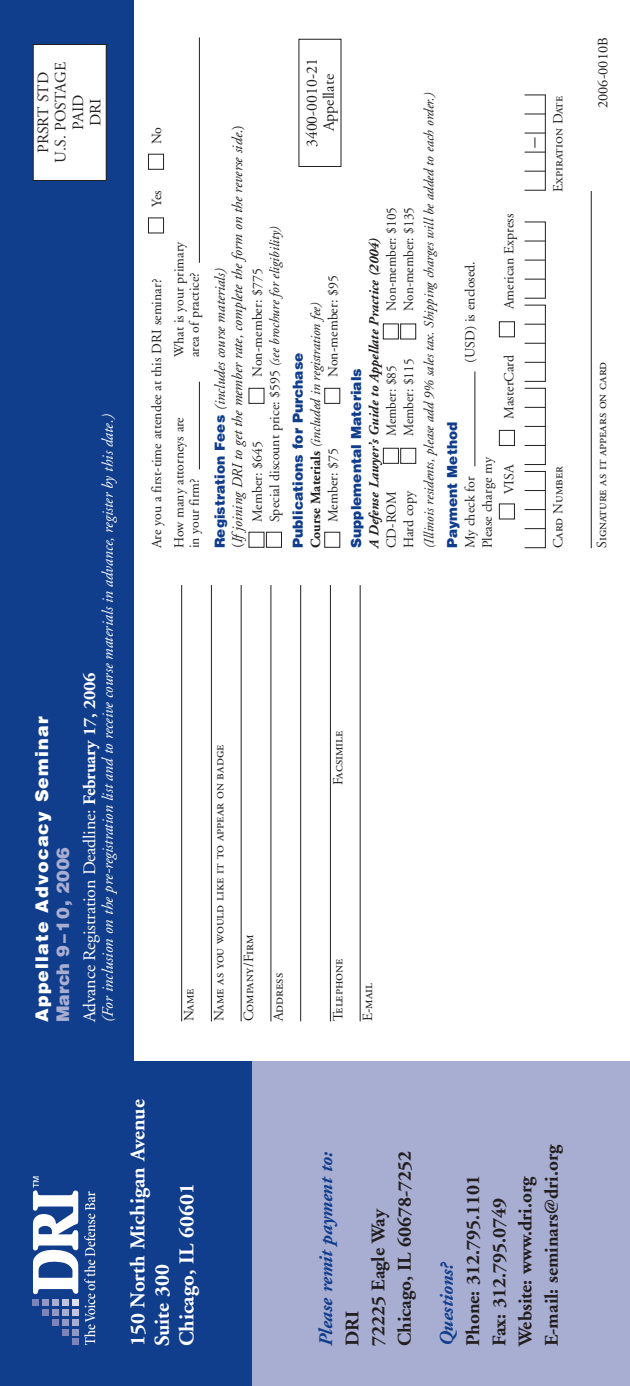
<style>
.page{position:relative;width:630px;height:1386px;background:#fff}
.page>*{position:absolute;margin:0;border:0;box-sizing:border-box;transform-origin:0 0}
.t1{font:700 21px/24.5px "Adobe Garamond";color:#fff}
.t2{font:700 19.25px/26.2px "Adobe Garamond";color:#231f20}
.t3{font:italic 700 19.25px "Adobe Garamond";color:#103d8c}
.t4{font:17.5px "Adobe Garamond";letter-spacing:-.015em;color:#fff}
.t5{font:900 17.5px "Helvetica";letter-spacing:.065em;color:#fff}
.t6{font:900 17.5px "Helvetica";color:#a8add2}
.t7{font:italic 15.75px "Adobe Garamond";color:#fff}
.t8{font:15.75px/17.5px "Adobe Garamond";color:#231f20;text-align:center}
.t9{font:italic 14.7px/17.3px "Adobe Garamond";color:#231f20}
.t10{font:14.35px "Adobe Garamond";color:#231f20}
.t11{font:14px/29.8px "Adobe Garamond Regular SC";color:#231f20}
.t12{font:13.83px/15.4px "Adobe Garamond";color:#231f20}
.t13{font:italic 13.83px/17.3px "Adobe Garamond";color:#231f20}
.t14{font:900 13.83px "Helvetica";color:#103d8c}
.t15{font:13.83px "Adobe Garamond";color:#231f20;scale:.96 1}
.t16{font:13.83px "Adobe Garamond Regular SC";color:#231f20}
.t17{font:italic 700 13.83px "Adobe Garamond";color:#231f20}
.s1{font-weight:700}
.s2{font-family:"Helvetica";font-weight:900;font-style:normal;font-size:13.83px;color:#103d8c}
.s3{font-style:normal}
.s4{font-style:italic}
.s5{font-weight:700;font-style:normal}
</style>
<div class="page">
<div style="left:0;top:0;width:134px;height:1386px;background:#103d8c"></div>
<div style="left:251px;top:1061px;width:379px;height:325px;background:#a8add2"></div>
<div style="left:0;top:1061px;width:251px;height:325px;background:#103d8c"></div>
<div style="left:33px;top:45px;width:73px;height:135px;background:#fff"></div>
<div style="left:33px;top:44px;width:74px;height:137px;border:1px solid #231f20"></div>
<svg style="left:84px;top:1191px;width:11px;height:154px"></svg>
<svg style="left:33px;top:1176px;width:45px;height:169px"></svg>
<hr style="left:181px;top:585px;width:1px;height:436px;background:#231f20">
<hr style="left:211px;top:585px;width:1px;height:436px;background:#231f20">
<hr style="left:241px;top:585px;width:1px;height:436px;background:#231f20">
<hr style="left:271px;top:585px;width:1px;height:436px;background:#231f20">
<hr style="left:300px;top:585px;width:1px;height:436px;background:#231f20">
<hr style="left:330px;top:585px;width:1px;height:436px;background:#231f20">
<hr style="left:360px;top:585px;width:1px;height:436px;background:#231f20">
<div style="left:148px;top:218px;width:16px;height:15px;border:1px solid #231f20"></div>
<div style="left:148px;top:154px;width:16px;height:16px;border:1px solid #231f20"></div>
<hr style="left:475px;top:372px;width:1px;height:94px;background:#231f20">
<hr style="left:591px;top:39px;width:1px;height:509px;background:#231f20">
<div style="left:324px;top:388px;width:16px;height:16px;border:1px solid #231f20"></div>
<div style="left:249px;top:388px;width:15px;height:16px;border:1px solid #231f20"></div>
<div style="left:324px;top:532px;width:16px;height:16px;border:1px solid #231f20"></div>
<div style="left:249px;top:532px;width:15px;height:16px;border:1px solid #231f20"></div>
<div style="left:266px;top:532px;width:16px;height:16px;border:1px solid #231f20"></div>
<div style="left:383px;top:448px;width:16px;height:16px;border:1px solid #231f20"></div>
<div style="left:383px;top:324px;width:16px;height:15px;border:1px solid #231f20"></div>
<div style="left:400px;top:448px;width:16px;height:16px;border:1px solid #231f20"></div>
<div style="left:400px;top:324px;width:16px;height:15px;border:1px solid #231f20"></div>
<div style="left:499px;top:504px;width:16px;height:15px;border:1px solid #231f20"></div>
<div style="left:499px;top:430px;width:16px;height:16px;border:1px solid #231f20"></div>
<div style="left:499px;top:321px;width:16px;height:16px;border:1px solid #231f20"></div>
<svg style="left:526px;top:528px;width:18px;height:1px"></svg>
<div style="left:524px;top:471px;width:22px;height:77px;border:1px solid #231f20"></div>
<svg style="left:525px;top:509px;width:20px;height:1px"></svg>
<svg style="left:525px;top:490px;width:20px;height:1px"></svg>
<svg style="left:526px;top:445px;width:18px;height:1px"></svg>
<div style="left:524px;top:388px;width:22px;height:77px;border:1px solid #231f20"></div>
<svg style="left:525px;top:426px;width:20px;height:1px"></svg>
<svg style="left:525px;top:407px;width:20px;height:1px"></svg>
<svg style="left:526px;top:362px;width:18px;height:1px"></svg>
<div style="left:524px;top:305px;width:22px;height:77px;border:1px solid #231f20"></div>
<svg style="left:525px;top:343px;width:20px;height:1px"></svg>
<svg style="left:525px;top:324px;width:20px;height:1px"></svg>
<svg style="left:526px;top:279px;width:18px;height:1px"></svg>
<div style="left:524px;top:222px;width:22px;height:76px;border:1px solid #231f20"></div>
<svg style="left:525px;top:260px;width:20px;height:1px"></svg>
<svg style="left:525px;top:241px;width:20px;height:1px"></svg>
<svg style="left:527px;top:171px;width:17px;height:1px"></svg>
<svg style="left:527px;top:114px;width:17px;height:1px"></svg>
<div style="left:525px;top:95px;width:21px;height:95px;border:1px solid #231f20"></div>
<svg style="left:525px;top:133px;width:20px;height:20px"></svg>
<hr style="left:199px;top:382px;width:1px;height:87px;background:#231f20">
<hr style="left:199px;top:37px;width:1px;height:226px;background:#231f20">
<div style="left:587px;top:31px;width:11px;height:160px;background:#fff"></div>
<p class="t8" style="left:36px;top:163px;width:102px;rotate:-90deg">PRSRT STD<br>U.S. POSTAGE<br>PAID<br>DRI</p>
<p class="t5" style="left:36px;top:1022px;width:307px;rotate:-90deg">Appellate Advocacy Seminar</p>
<p class="t6" style="left:57px;top:1022px;width:177px;rotate:-90deg">March 9–10, 2006</p>
<p class="t7" style="left:101px;top:1022px;width:610px;rotate:-90deg">(For inclusion on the pre-registration list and to receive course materials in advance, register by this date.)</p>
<p class="t4" style="left:83px;top:1022px;width:351px;rotate:-90deg">Advance Registration Deadline: <span class="s1">February 17, 2006</span></p>
<p class="t12" style="left:150px;top:144px;width:19px;rotate:-90deg">No</p>
<p class="t9" style="left:213px;top:548px;width:425px;rotate:-90deg"><span class="s2">Registration Fees</span> (includes course materials)<br><span class="s3">(</span>If joining DRI to get the member rate, complete the form on the reverse side.<span class="s3">)</span></p>
<p class="t12" style="left:150px;top:207px;width:18px;rotate:-90deg">Yes</p>
<p class="t12" style="left:250px;top:522px;width:298px;line-height:17.3px;text-indent:145px;rotate:-90deg">Non-member: $775<br>Special discount price: $595 <span class="s4">(see brochure for eligibility)</span></p>
<p class="t12" style="left:173px;top:357px;width:117px;rotate:-90deg">What is your primary area of practice?</p>
<p class="t12" style="left:150px;top:548px;width:271px;rotate:-90deg">Are you a first-time attendee at this DRI seminar?</p>
<p class="t12" style="left:173px;top:548px;width:133px;rotate:-90deg">How many attorneys are in your firm?</p>
<p class="t12" style="left:251px;top:522px;width:82px;rotate:-90deg">Member: $645</p>
<p class="t8" style="left:305px;top:147px;width:90px;line-height:17px;rotate:-90deg">3400-0010-21<br>Appellate</p>
<p class="t12" style="left:327px;top:377px;width:103px;rotate:-90deg">Non-member: $95</p>
<p class="t13" style="left:308px;top:522px;width:222px;text-indent:-26px;rotate:-90deg"><span class="s5">Course Materials</span> (included in registration fee)<br><span class="s3">Member: $75</span></p>
<p class="t14" style="left:293px;top:548px;width:197px;rotate:-90deg">Publications for Purchase</p>
<p class="t13" style="left:422px;top:548px;width:458px;rotate:-90deg">(Illinois residents, please add 9% sales tax. Shipping charges will be added to each order.)</p>
<p class="t15" style="left:386px;top:311px;width:110px;rotate:-90deg">Non-member: $105</p>
<p class="t15" style="left:403px;top:311px;width:110px;rotate:-90deg">Non-member: $135</p>
<p class="t17" style="left:369px;top:548px;width:313px;rotate:-90deg">A Defense Lawyer’s Guide to Appellate Practice (2004)</p>
<p class="t15" style="left:403px;top:436px;width:82px;rotate:-90deg">Member: $115</p>
<p class="t15" style="left:386px;top:436px;width:75px;rotate:-90deg">Member: $85</p>
<p class="t14" style="left:351px;top:548px;width:181px;rotate:-90deg">Supplemental Materials</p>
<p class="t12" style="left:402px;top:548px;width:59px;rotate:-90deg">Hard copy</p>
<p class="t12" style="left:385px;top:548px;width:59px;rotate:-90deg">CD-ROM</p>
<p class="t12" style="left:464px;top:363px;width:103px;rotate:-90deg">(USD) is enclosed.</p>
<p class="t12" style="left:502px;top:309px;width:97px;rotate:-90deg">American Express</p>
<p class="t12" style="left:502px;top:419px;width:65px;rotate:-90deg">MasterCard</p>
<p class="t14" style="left:447px;top:548px;width:128px;rotate:-90deg">Payment Method</p>
<p class="t12" style="left:478px;top:494px;width:38px;line-height:21.3px;text-indent:-54px;rotate:-90deg">Please charge my<br>VISA</p>
<p class="t12" style="left:464px;top:548px;width:73px;rotate:-90deg">My check for</p>
<p class="t11" style="left:176px;top:1021px;width:278px;rotate:-90deg">Name<br>Name as you would like it to appear on badge<br>Company/Firm<br>Address</p>
<p class="t11" style="left:324px;top:785px;width:56px;rotate:-90deg">Facsimile</p>
<p class="t11" style="left:324px;top:1021px;width:65px;rotate:-90deg">Telephone</p>
<p class="t11" style="left:354px;top:1021px;width:40px;rotate:-90deg">E-mail</p>
<p class="t16" style="left:553px;top:192px;width:97px;rotate:-90deg">Expiration Date</p>
<p class="t16" style="left:553px;top:548px;width:84px;rotate:-90deg">Card Number</p>
<h1 class="t1" style="left:127px;top:1346px;width:248px;rotate:-90deg">150 North Michigan Avenue<br>Suite 300<br>Chicago, IL 60601</h1>
<h2 class="t3" style="left:318px;top:1346px;width:195px;rotate:-90deg">Please remit payment to:</h2>
<h2 class="t2" style="left:341px;top:1346px;width:197px;rotate:-90deg">DRI<br>72225 Eagle Way<br>Chicago, IL 60678-7252</h2>
<h2 class="t3" style="left:439px;top:1346px;width:86px;rotate:-90deg">Questions?</h2>
<h2 class="t2" style="left:462px;top:1346px;width:203px;rotate:-90deg">Phone: 312.795.1101<br>Fax: 312.795.0749<br>Website: www.dri.org<br>E-mail: seminars@dri.org</h2>
<p class="t10" style="left:597px;top:108px;width:72px;rotate:-90deg">2006-0010B</p>
<p class="t16" style="left:596px;top:548px;width:188px;rotate:-90deg">Signature as it appears on card</p>
</div>
